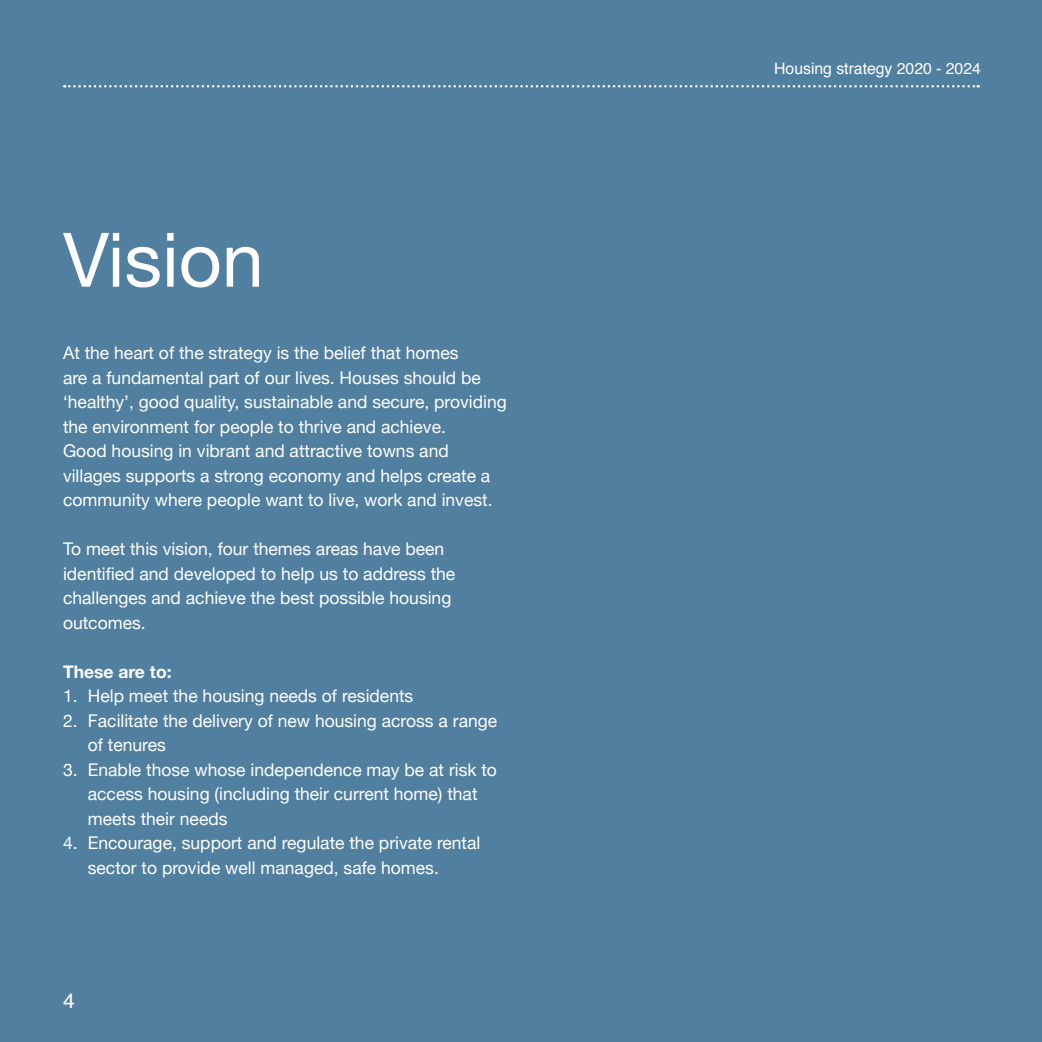
<style>
.page{position:relative;width:1042px;height:1042px;background:#517fa0}
.page>*{position:absolute;margin:0;border:0;box-sizing:border-box;transform-origin:0 0}
.t1{font:75.25px "Helvetica Neue";color:#fff}
.t2{font:21px "Helvetica";color:#fff}
.t3{font:17.5px/24.5px "Helvetica Neue";color:#fff}
.t4{font:700 17.5px "Helvetica Neue";color:#fff}
.t5{font:15.75px "Helvetica";color:#fff}
</style>
<div class="page">
<svg style="left:64px;top:85px;width:914px;height:3px"></svg>
<h1 class="t1" style="left:63px;top:206px;width:202px">Vision</h1>
<p class="t3" style="left:63px;top:341px;width:445px">At the heart of the strategy is the belief that homes<br>are a fundamental part of our lives. Houses should be ‘healthy’, good quality, sustainable and secure, providing the environment for people to thrive and achieve.<br>Good housing in vibrant and attractive towns and villages supports a strong economy and helps create a community where people want to live, work and invest.</p>
<p class="t3" style="left:63px;top:537px;width:394px">To meet this vision, four themes areas have been identified and developed to help us to address the challenges and achieve the best possible housing outcomes.</p>
<p class="t4" style="left:63px;top:660px;width:110px">These are to:</p>
<p class="t3" style="left:63px;top:684px;width:352px">1. Help meet the housing needs of residents</p>
<p class="t3" style="left:88px;top:709px;width:411px;text-indent:-25px">2. Facilitate the delivery of new housing across a range of tenures</p>
<p class="t3" style="left:88px;top:758px;width:411px;text-indent:-25px">3. Enable those whose independence may be at risk to access housing (including their current home) that meets their needs</p>
<p class="t3" style="left:88px;top:831px;width:394px;text-indent:-25px">4. Encourage, support and regulate the private rental sector to provide well managed, safe homes.</p>
<p class="t2" style="left:63px;top:985px;width:13px">4</p>
<p class="t5" style="left:774px;top:56px;width:208px">Housing strategy 2020 - 2024</p>
</div>
